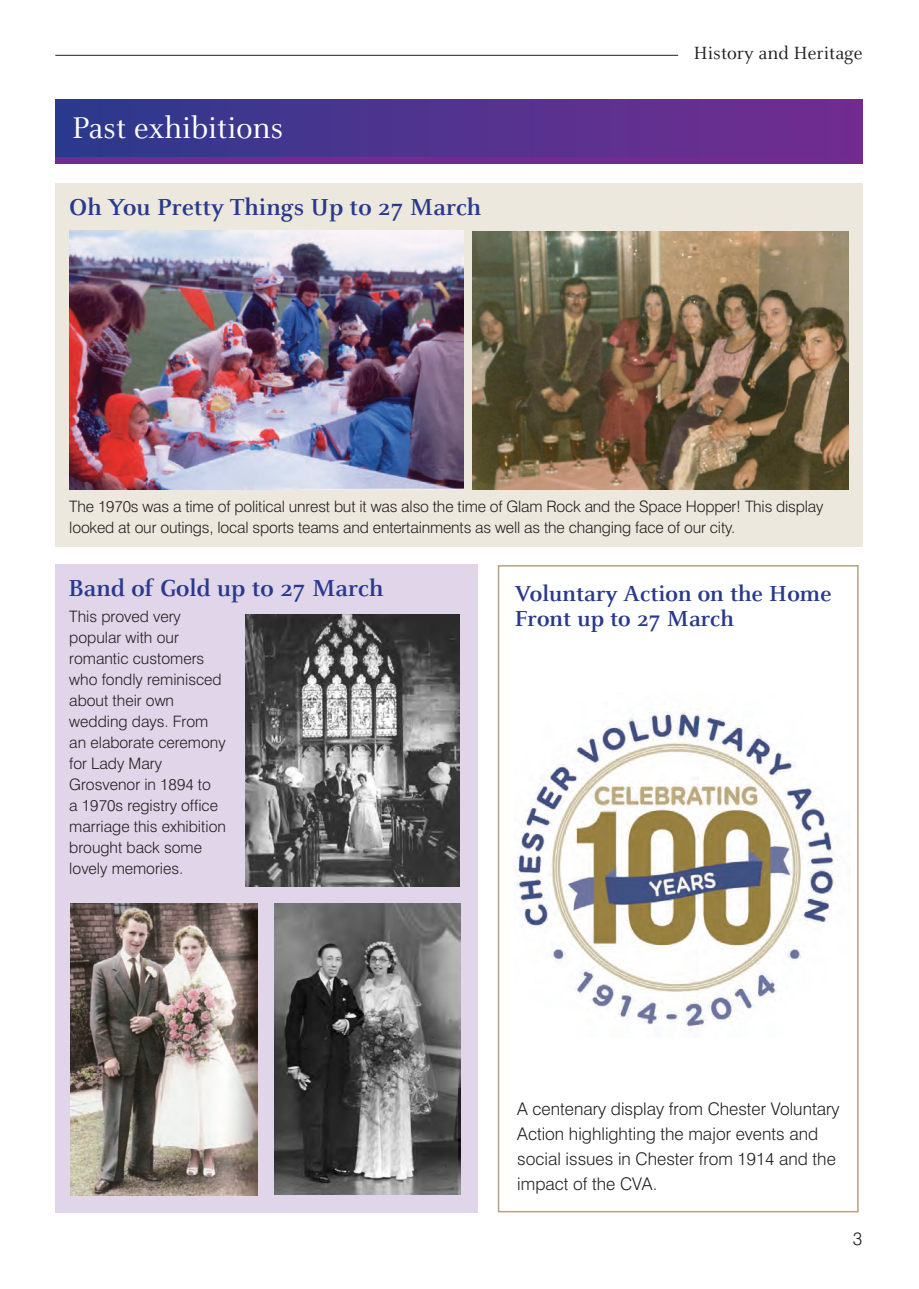
<style>
.page{position:relative;width:919px;height:1289px;background:#fff}
.page>*{position:absolute;margin:0;border:0;box-sizing:border-box;transform-origin:0 0}
.t1{font:33px "Celeste";color:#fff}
.t2{font:700 25.5px "Celeste";color:#29398d}
.t3{font:700 24px/25.5px "Celeste";color:#29398d}
.t4{font:19.5px "Celeste";color:#231f20}
.t5{font:300 18px "Swiss 721 BT";color:#231f20}
.t6{font:300 17.4px/24.8px "Swiss 721 BT";color:#231f20}
.t7{font:300 15.75px/21px "Swiss 721 BT";color:#231f20}
</style>
<div class="page">
<div style="left:55px;top:107px;width:807px;height:57px;background:#722b91"></div>
<div style="left:55px;top:100px;width:807px;height:56px;background:linear-gradient(to right,#2c3a8d,#742c91)"></div>
<hr style="left:55px;top:55px;width:623px;height:1px;background:#231f20">
<div style="left:55px;top:564px;width:422px;height:648px;background:#e0d5e9"></div>
<div style="left:55px;top:183px;width:807px;height:364px;background:#ede8de"></div>
<img style="left:70px;top:230px;width:393px;height:259px">
<img style="left:472px;top:231px;width:376px;height:258px">
<img style="left:246px;top:614px;width:214px;height:272px">
<img style="left:70px;top:903px;width:188px;height:291px">
<img style="left:274px;top:903px;width:186px;height:291px">
<div style="left:497px;top:565px;width:361px;height:647px;border:2px solid #b3a27d"></div>
<img style="left:514px;top:712px;width:325px;height:318px">
<h1 class="t1" style="left:72px;top:107px;width:212px">Past exhibitions</h1>
<h2 class="t2" style="left:69px;top:191px;width:413px">Oh You Pretty Things Up to 27 March</h2>
<p class="t4" style="left:693px;top:41px;width:170px">History and Heritage</p>
<p class="t7" style="left:69px;top:498px;width:755px;line-height:20.2px">The 1970s was a time of political unrest but it was also the time of Glam Rock and the Space Hopper! This display looked at our outings, local sports teams and entertainments as well as the changing face of our city.</p>
<h2 class="t2" style="left:68px;top:572px;width:317px">Band of Gold up to 27 March</h2>
<p class="t7" style="left:69px;top:607px;width:158px">This proved very popular with our romantic customers who fondly reminisced about their own wedding days. From an elaborate ceremony for Lady Mary<br>Grosvenor in 1894 to<br>a 1970s registry office marriage this exhibition brought back some lovely memories.</p>
<h3 class="t3" style="left:514px;top:579px;width:318px">Voluntary Action on the Home<br>Front up to 27 March</h3>
<p class="t6" style="left:517px;top:1098px;width:324px">A centenary display from Chester Voluntary Action highlighting the major events and social issues in Chester from 1914 and the impact of the CVA.</p>
<p class="t5" style="left:852px;top:1231px;width:11px">3</p>
</div>
